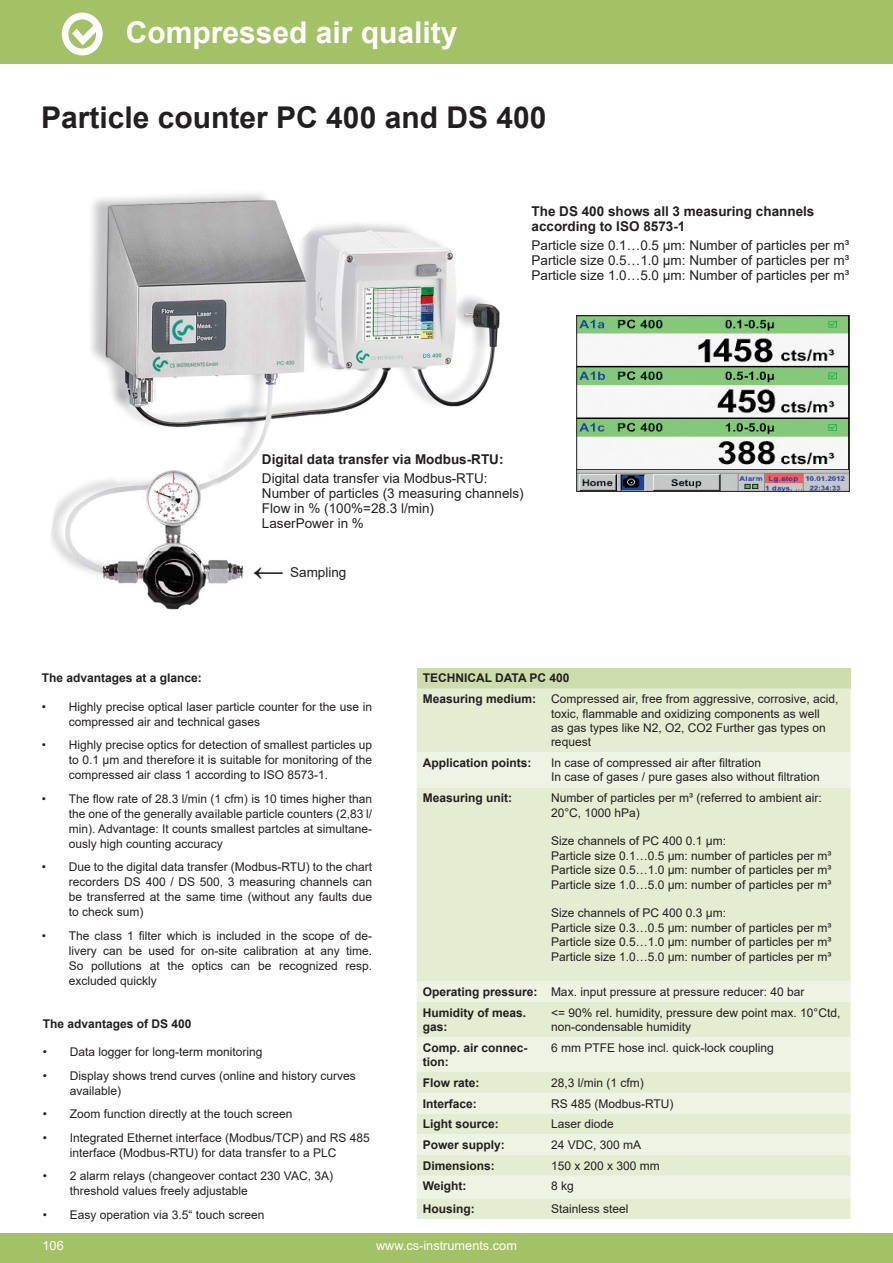
<style>
.page{position:relative;width:893px;height:1263px;background:#fff}
.page>*{position:absolute;margin:0;border:0;box-sizing:border-box;transform-origin:0 0}
.t1{font:31.2px "Arial";color:#231f20}
.t2{font:700 30px "Arial";color:#231f20}
.t3{font:700 30px "Arial";color:#fff}
.t4{font:13.5px/15px "Arial";color:#231f20;text-align:justify}
.t5{font:700 13.5px/15px "Arial";color:#231f20}
.t6{font:12.75px "Arial";color:#fff}
.t7{font:12px/15px "Arial";color:#231f20}
.t8{font:700 12px/14.4px "Arial";color:#231f20}
.s1{font-weight:700}
</style>
<div class="page">
<div style="left:0;top:0;width:893px;height:64px;background:#a3c165"></div>
<div style="left:0;top:1233px;width:893px;height:30px;background:#a3c165"></div>
<img style="left:51px;top:193px;width:449px;height:417px">
<div style="left:417px;top:668px;width:433px;height:20px;background:#cddcac"></div>
<div style="left:417px;top:688px;width:433px;height:531px;background:#e4ecd2"></div>
<svg style="left:417px;top:752px;width:433px;height:446px;fill:#e4ecd2"></svg>
<img style="left:578px;top:318px;width:270px;height:172px">
<div style="left:576px;top:316px;width:274px;height:176px;border:1px solid #231f20"></div>
<svg style="left:62px;top:13px;width:41px;height:42px"></svg>
<h2 class="t3" style="left:126px;top:11px;width:333px">Compressed air quality</h2>
<h2 class="t2" style="left:41px;top:96px;width:507px">Particle counter PC 400 and DS 400</h2>
<p class="t5" style="left:531px;top:204px;width:284px">The DS 400 shows all 3 measuring channels according to ISO 8573-1</p>
<p class="t4" style="left:531px;top:238px;width:319px">Particle size 0.1…0.5 µm: Number of particles per m³<br>Particle size 0.5…1.0 µm: Number of particles per m³<br>Particle size 1.0…5.0 µm: Number of particles per m³</p>
<p class="t5" style="left:262px;top:452px;width:243px">Digital data transfer via Modbus-RTU:</p>
<p class="t4" style="left:262px;top:471px;width:263px;text-align:left">Digital data transfer via Modbus-RTU:<br>Number of particles (3 measuring channels)<br>Flow in % (100%=28.3 l/min)<br>LaserPower in %</p>
<h1 class="t1" style="left:253px;top:549px;width:33px">←</h1>
<p class="t4" style="left:290px;top:565px;width:58px">Sampling</p>
<p class="t8" style="left:42px;top:671px;width:162px">The advantages at a glance:</p>
<p class="t7" style="left:69px;top:699px;width:305px;text-indent:-27px">• Highly precise optical laser particle counter for the use in compressed air and technical gases</p>
<p class="t7" style="left:69px;top:737px;width:305px;text-align:justify;text-indent:-27px">• Highly precise optics for detection of smallest particles up to 0.1 µm and therefore it is suitable for monitoring of the compressed air class 1 according to ISO 8573-1.</p>
<p class="t7" style="left:69px;top:791px;width:305px;text-align:justify;text-indent:-27px">• The flow rate of 28.3 l/min (1 cfm) is 10 times higher than the one of the generally available particle counters (2,83 l/ min). Advantage: It counts smallest partcles at simultane&shy;ously high counting accuracy</p>
<p class="t7" style="left:69px;top:859px;width:305px;text-align:justify;text-indent:-27px">• Due to the digital data transfer (Modbus-RTU) to the chart recorders DS 400 / DS 500, 3 measuring channels can be transferred at the same time (without any faults due to check sum)</p>
<p class="t7" style="left:69px;top:928px;width:305px;text-align:justify;text-indent:-27px">• The class 1 filter which is included in the scope of de&shy;livery can be used for on-site calibration at any time.<br>So pollutions at the optics can be recognized resp. excluded quickly</p>
<p class="t8" style="left:43px;top:1016px;width:150px">The advantages of DS 400</p>
<p class="t7" style="left:43px;top:1044px;width:221px">• Data logger for long-term monitoring</p>
<p class="t7" style="left:70px;top:1068px;width:288px;text-indent:-27px">• Display shows trend curves (online and history curves available)</p>
<p class="t7" style="left:43px;top:1106px;width:251px">• Zoom function directly at the touch screen</p>
<p class="t7" style="left:43px;top:1130px;width:329px;text-align:center">• Integrated Ethernet interface (Modbus/TCP) and RS 485 interface (Modbus-RTU) for data transfer to a PLC</p>
<p class="t7" style="left:70px;top:1168px;width:265px;text-indent:-27px">• 2 alarm relays (changeover contact 230 VAC, 3A) threshold values freely adjustable</p>
<p class="t7" style="left:43px;top:1207px;width:223px">• Easy operation via 3.5“ touch screen</p>
<p class="t7" style="left:423px;top:668px;width:417px;line-height:20.7px"><span class="s1">TECHNICAL DATA PC 400<br>Measuring medium:</span> Compressed air, free from aggressive, corrosive, acid,</p>
<p class="t7" style="left:551px;top:706px;width:276px;line-height:14.4px">toxic, flammable and oxidizing components as well as gas types like N2, O2, CO2 Further gas types on request</p>
<p class="t8" style="left:423px;top:756px;width:110px">Application points:</p>
<p class="t7" style="left:551px;top:755px;width:270px;line-height:14.4px">In case of compressed air after filtration<br>In case of gases / pure gases also without filtration</p>
<p class="t8" style="left:423px;top:791px;width:91px">Measuring unit:</p>
<p class="t7" style="left:551px;top:791px;width:272px;line-height:14.4px">Number of particles per m³ (referred to ambient air:<br>20°C, 1000 hPa)</p>
<p class="t7" style="left:551px;top:834px;width:282px;line-height:14.4px">Size channels of PC 400 0.1 µm:<br>Particle size 0.1…0.5 µm: number of particles per m³<br>Particle size 0.5…1.0 µm: number of particles per m³<br>Particle size 1.0…5.0 µm: number of particles per m³</p>
<p class="t7" style="left:551px;top:906px;width:282px;line-height:14.4px">Size channels of PC 400 0.3 µm:<br>Particle size 0.3…0.5 µm: number of particles per m³<br>Particle size 0.5…1.0 µm: number of particles per m³<br>Particle size 1.0…5.0 µm: number of particles per m³</p>
<p class="t7" style="left:423px;top:981px;width:383px;line-height:20.7px"><span class="s1">Operating pressure:</span> Max. input pressure at pressure reducer: 40 bar<br><span class="s1">Humidity of meas.</span></p>
<p class="t8" style="left:423px;top:1019px;width:26px">gas:</p>
<p class="t7" style="left:551px;top:1005px;width:291px;line-height:14.4px">&lt;= 90% rel. humidity, pressure dew point max. 10°Ctd, non-condensable humidity</p>
<p class="t8" style="left:423px;top:1040px;width:106px">Comp. air connec&shy;tion:</p>
<p class="t7" style="left:551px;top:1040px;width:224px">6 mm PTFE hose incl. quick-lock coupling</p>
<p class="t8" style="left:423px;top:1075px;width:58px">Flow rate:</p>
<p class="t7" style="left:551px;top:1075px;width:94px">28,3 l/min (1 cfm)</p>
<p class="t8" style="left:423px;top:1096px;width:56px">Interface:</p>
<p class="t7" style="left:551px;top:1096px;width:124px">RS 485 (Modbus-RTU)</p>
<p class="t8" style="left:423px;top:1117px;width:78px">Light source:</p>
<p class="t7" style="left:551px;top:1116px;width:64px">Laser diode</p>
<p class="t8" style="left:423px;top:1138px;width:84px">Power supply:</p>
<p class="t7" style="left:551px;top:1137px;width:92px">24 VDC, 300 mA</p>
<p class="t8" style="left:423px;top:1158px;width:74px">Dimensions:</p>
<p class="t7" style="left:551px;top:1158px;width:110px">150 x 200 x 300 mm</p>
<p class="t8" style="left:423px;top:1179px;width:45px">Weight:</p>
<p class="t7" style="left:551px;top:1179px;width:24px">8 kg</p>
<p class="t8" style="left:423px;top:1202px;width:53px">Housing:</p>
<p class="t7" style="left:551px;top:1201px;width:79px">Stainless steel</p>
<p class="t6" style="left:43px;top:1237px;width:23px">106</p>
<p class="t6" style="left:376px;top:1237px;width:142px">www.cs-instruments.com</p>
</div>
